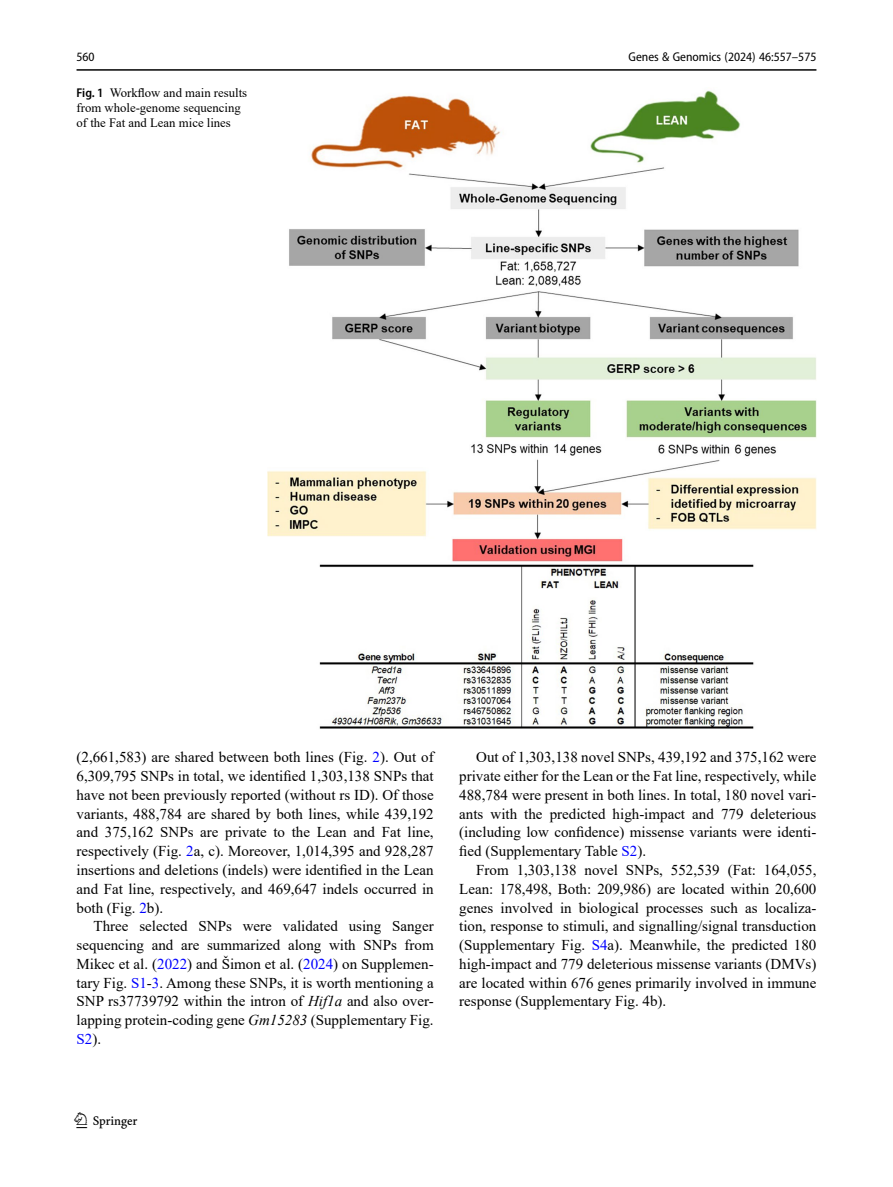
<style>
.page{position:relative;width:893px;height:1187px;background:#fff}
.page>*{position:absolute;margin:0;border:0;box-sizing:border-box;transform-origin:0 0}
.t1{font:22.5px "Springnew";color:#000}
.Body_Text_Indent{font:15px/18.8px "Times New Roman";color:#000;text-align:justify}
.Figure_Caption_Side{font:12.75px/15px "Times New Roman";color:#000}
.t2{font:semi-condensed 12.75px "Myriad Pro";color:#000}
.s1{font-family:"Myriad Pro";font-weight:600;font-stretch:semi-condensed}
.s2{color:#00f}
.s3{font-style:italic}
</style>
<div class="page">
<hr style="left:77px;top:69px;width:739px;height:2px;background:#000">
<img style="left:268px;top:90px;width:548px;height:639px">
<p class="t2" style="left:77px;top:49px;width:20px">560</p>
<p class="Figure_Caption_Side" style="left:77px;top:84px;width:172px"><span class="s1">Fig. 1</span> Workflow and main results from whole-genome sequencing of the Fat and Lean mice lines</p>
<p class="t2" style="left:628px;top:49px;width:189px">Genes &amp; Genomics (2024) 46:557–575</p>
<p class="Body_Text_Indent" style="left:77px;top:747px;width:359px">(2,661,583) are shared between both lines (Fig. <span class="s2">2</span>). Out of 6,309,795 SNPs in total, we identified 1,303,138 SNPs that have not been previously reported (without rs ID). Of those variants, 488,784 are shared by both lines, while 439,192 and 375,162 SNPs are private to the Lean and Fat line, respectively (Fig. <span class="s2">2</span>a, c). Moreover, 1,014,395 and 928,287 insertions and deletions (indels) were identified in the Lean and Fat line, respectively, and 469,647 indels occurred in both (Fig. <span class="s2">2</span>b).</p>
<p class="Body_Text_Indent" style="left:77px;top:916px;width:359px;text-indent:17px">Three selected SNPs were validated using Sanger sequencing and are summarized along with SNPs from Mikec et al. (<span class="s2">2022</span>) and Šimon et al. (<span class="s2">2024</span>) on Supplemen&shy;tary Fig. <span class="s2">S1</span>-<span class="s2">3</span>. Among these SNPs, it is worth mentioning a SNP rs37739792 within the intron of <span class="s3">Hif1a</span> and also over&shy;lapping protein-coding gene <span class="s3">Gm15283</span> (Supplementary Fig.<br><span class="s2">S2</span>).</p>
<p class="Body_Text_Indent" style="left:459px;top:747px;width:359px;text-indent:17px">Out of 1,303,138 novel SNPs, 439,192 and 375,162 were private either for the Lean or the Fat line, respectively, while 488,784 were present in both lines. In total, 180 novel vari&shy;ants with the predicted high-impact and 779 deleterious (including low confidence) missense variants were identi&shy;fied (Supplementary Table <span class="s2">S2</span>).</p>
<p class="Body_Text_Indent" style="left:459px;top:860px;width:359px;text-indent:17px">From 1,303,138 novel SNPs, 552,539 (Fat: 164,055, Lean: 178,498, Both: 209,986) are located within 20,600 genes involved in biological processes such as localiza&shy;tion, response to stimuli, and signalling/signal transduction (Supplementary Fig. <span class="s2">S4</span>a). Meanwhile, the predicted 180 high-impact and 779 deleterious missense variants (DMVs) are located within 676 genes primarily involved in immune response (Supplementary Fig. 4b).</p>
<h1 class="t1" style="left:77px;top:1107px;width:63px">1 3</h1>
</div>
